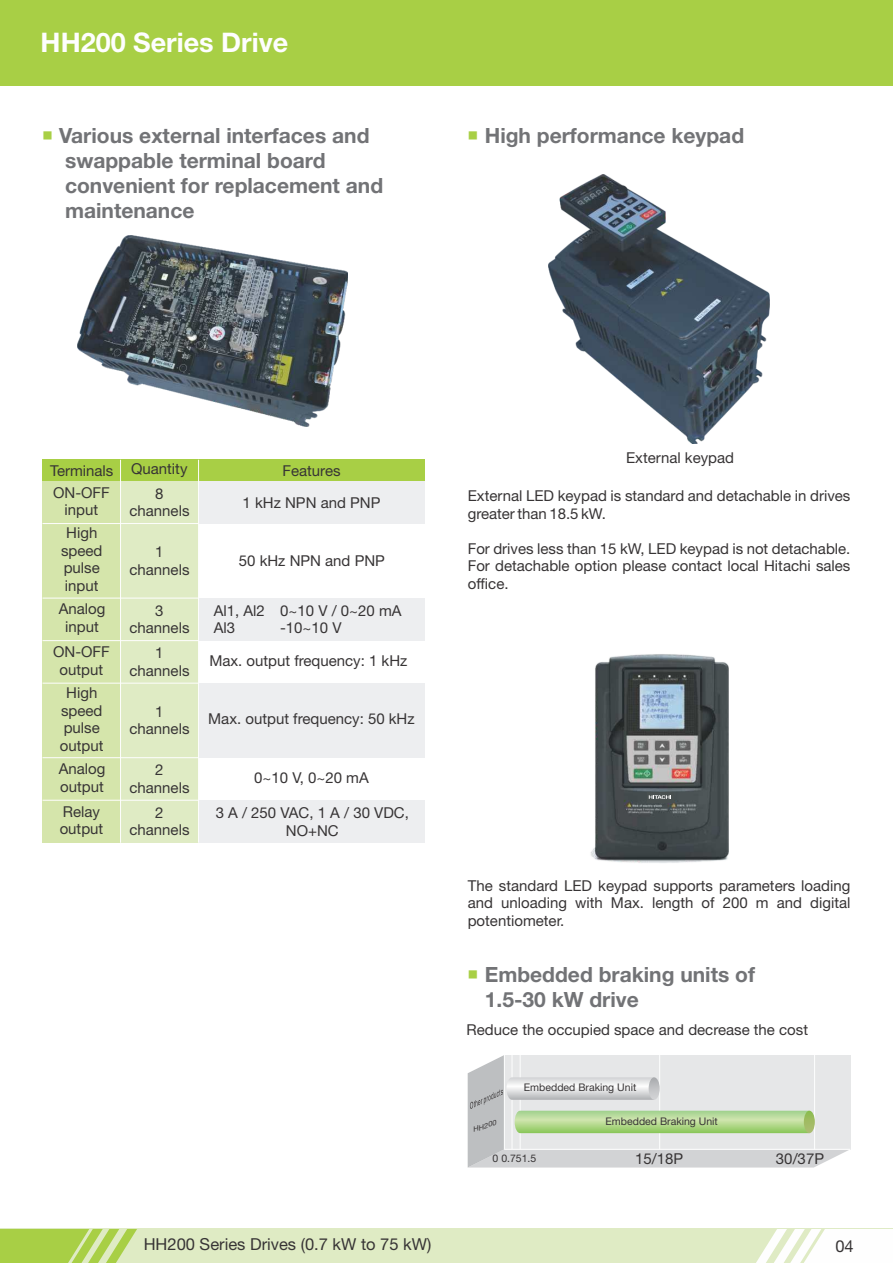
<style>
.page{position:relative;width:893px;height:1263px;background:#fff}
.page>*{position:absolute;margin:0;border:0;box-sizing:border-box;transform-origin:0 0}
.t1{font:700 27px "Helvetica Neue LT";color:#fefefe}
.t2{font:700 21px/25px "Helvetica Neue LT";color:#727376}
.t3{font:16.5px "Helvetica Neue LT";color:#373435}
.t4{font:15px/17.5px "Helvetica Neue LT";color:#373435;text-align:center}
.t5{font:10.5px "Helvetica Neue LT";color:#373435}
.t6{font:italic 6.9px "Helvetica Neue LT";color:#373435;scale:1.12 1}
.s1{color:#a8cf45}
</style>
<div class="page">
<div style="left:0;top:0;width:893px;height:85px;background:#a8cf45"></div>
<div style="left:0;top:1229px;width:893px;height:34px;background:#dfebc4"></div>
<svg style="left:0;top:1229px;width:137px;height:34px"></svg>
<svg style="left:756px;top:1229px;width:137px;height:34px"></svg>
<div style="left:43px;top:460px;width:78px;height:21px;background:#a8cf45"></div>
<div style="left:199px;top:460px;width:226px;height:21px;background:#a8cf45"></div>
<div style="left:121px;top:460px;width:78px;height:21px;background:#a8cf45"></div>
<div style="left:43px;top:481px;width:78px;height:42px;background:#d5e5ab"></div>
<div style="left:199px;top:481px;width:226px;height:42px;background:#edeef0"></div>
<div style="left:121px;top:481px;width:78px;height:42px;background:#dfebc4"></div>
<div style="left:43px;top:523px;width:78px;height:75px;background:#d5e5ab"></div>
<div style="left:121px;top:523px;width:78px;height:75px;background:#dfebc4"></div>
<div style="left:43px;top:598px;width:78px;height:43px;background:#d5e5ab"></div>
<div style="left:199px;top:598px;width:226px;height:43px;background:#edeef0"></div>
<div style="left:121px;top:598px;width:78px;height:43px;background:#dfebc4"></div>
<div style="left:43px;top:641px;width:78px;height:42px;background:#d5e5ab"></div>
<div style="left:121px;top:641px;width:78px;height:42px;background:#dfebc4"></div>
<div style="left:43px;top:683px;width:78px;height:75px;background:#d5e5ab"></div>
<div style="left:199px;top:683px;width:226px;height:75px;background:#edeef0"></div>
<div style="left:121px;top:683px;width:78px;height:75px;background:#dfebc4"></div>
<div style="left:43px;top:758px;width:78px;height:42px;background:#d5e5ab"></div>
<div style="left:121px;top:758px;width:78px;height:42px;background:#dfebc4"></div>
<div style="left:43px;top:800px;width:78px;height:43px;background:#d5e5ab"></div>
<div style="left:199px;top:800px;width:226px;height:43px;background:#edeef0"></div>
<div style="left:121px;top:800px;width:78px;height:43px;background:#dfebc4"></div>
<hr style="left:120px;top:460px;width:1px;height:383px;background:#fefefe">
<hr style="left:198px;top:460px;width:1px;height:383px;background:#fefefe">
<hr style="left:43px;top:523px;width:156px;height:1px;background:#fefefe">
<hr style="left:43px;top:598px;width:156px;height:1px;background:#fefefe">
<hr style="left:43px;top:640px;width:156px;height:1px;background:#fefefe">
<hr style="left:43px;top:683px;width:156px;height:1px;background:#fefefe">
<hr style="left:43px;top:757px;width:156px;height:1px;background:#fefefe">
<hr style="left:43px;top:800px;width:156px;height:1px;background:#fefefe">
<img style="left:590px;top:654px;width:139px;height:209px">
<svg style="left:468px;top:1055px;width:382px;height:112px;background:#d7ded4"></svg>
<svg style="left:649px;top:1077px;width:11px;height:23px"></svg>
<svg style="left:804px;top:1111px;width:11px;height:22px"></svg>
<div style="left:648px;top:792px;width:26px;height:10px;background:#495050"></div>
<svg style="left:649px;top:795px;width:22px;height:4px"></svg>
<img style="left:549px;top:175px;width:220px;height:268px">
<img style="left:78px;top:236px;width:270px;height:191px">
<h1 class="t1" style="left:41px;top:33px;width:249px">HH200 Series Drive</h1>
<h2 class="t2" style="left:65px;top:124px;width:320px;text-indent:-23px"><span class="s1">○</span> Various external interfaces and swappable terminal board convenient for replacement and maintenance</h2>
<h2 class="t2" style="left:467px;top:124px;width:278px"><span class="s1">○</span> High performance keypad</h2>
<p class="t4" style="left:50px;top:463px;width:139px">Terminals Quantity</p>
<p class="t4" style="left:282px;top:463px;width:60px">Features</p>
<p class="t4" style="left:53px;top:485px;width:58px">ON-OFF input</p>
<p class="t4" style="left:61px;top:526px;width:43px">High speed pulse input</p>
<p class="t4" style="left:59px;top:602px;width:48px">Analog input</p>
<p class="t4" style="left:53px;top:644px;width:58px">ON-OFF output</p>
<p class="t4" style="left:60px;top:685px;width:45px">High speed pulse output</p>
<p class="t4" style="left:129px;top:486px;width:62px">8 channels</p>
<p class="t4" style="left:129px;top:545px;width:62px">1 channels</p>
<p class="t4" style="left:129px;top:603px;width:62px">3 channels</p>
<p class="t4" style="left:129px;top:646px;width:62px">1 channels</p>
<p class="t4" style="left:129px;top:704px;width:62px">1 channels</p>
<p class="t4" style="left:129px;top:763px;width:62px">2 channels</p>
<p class="t4" style="left:129px;top:805px;width:62px">2 channels</p>
<p class="t4" style="left:243px;top:495px;width:139px">1 kHz NPN and PNP</p>
<p class="t4" style="left:239px;top:553px;width:148px">50 kHz NPN and PNP</p>
<p class="t4" style="left:214px;top:603px;width:53px;text-align:left">Al1, Al2<br>Al3</p>
<p class="t4" style="left:280px;top:604px;width:123px;text-align:left">0~10 V / 0~20 mA -10~10 V</p>
<p class="t4" style="left:209px;top:653px;width:200px">Max. output frequency: 1 kHz</p>
<p class="t4" style="left:208px;top:712px;width:208px">Max. output frequency: 50 kHz</p>
<p class="t4" style="left:59px;top:761px;width:48px;text-align:left">Analog output</p>
<p class="t4" style="left:254px;top:770px;width:116px">0~10 V, 0~20 mA</p>
<p class="t4" style="left:216px;top:805px;width:195px">3 A / 250 VAC, 1 A / 30 VDC,<br>NO+NC</p>
<p class="t4" style="left:60px;top:804px;width:45px;text-align:left">Relay output</p>
<p class="t3" style="left:144px;top:1238px;width:289px">HH200 Series Drives (0.7 kW to 75 kW)</p>
<p class="t4" style="left:626px;top:451px;width:110px">External keypad</p>
<p class="t4" style="left:468px;top:488px;width:384px;text-align:left">External LED keypad is standard and detachable in drives greater than 18.5 kW.</p>
<p class="t4" style="left:468px;top:541px;width:384px;text-align:justify">For drives less than 15 kW, LED keypad is not detachable.<br>For detachable option please contact local Hitachi sales office.</p>
<p class="t4" style="left:468px;top:878px;width:384px;text-align:justify">The standard LED keypad supports parameters loading and unloading with Max. length of 200 m and digital potentiometer.</p>
<h2 class="t2" style="left:485px;top:964px;width:272px;text-indent:-18px"><span class="s1">○</span> Embedded braking units of<br>1.5-30 kW drive</h2>
<p class="t4" style="left:467px;top:1022px;width:343px">Reduce the occupied space and decrease the cost</p>
<p class="t6" style="left:472px;top:1127px;width:23px;rotate:-19deg">HH200</p>
<p class="t5" style="left:524px;top:1084px;width:114px">Embedded Braking Unit</p>
<p class="t5" style="left:605px;top:1117px;width:114px">Embedded Braking Unit</p>
<p class="t5" style="left:493px;top:1154px;width:45px">0 0.751.5</p>
<p class="t4" style="left:635px;top:1151px;width:50px">15/18P</p>
<p class="t4" style="left:776px;top:1151px;width:50px">30/37P</p>
<p class="t3" style="left:835px;top:1240px;width:20px">04</p>
</div>
